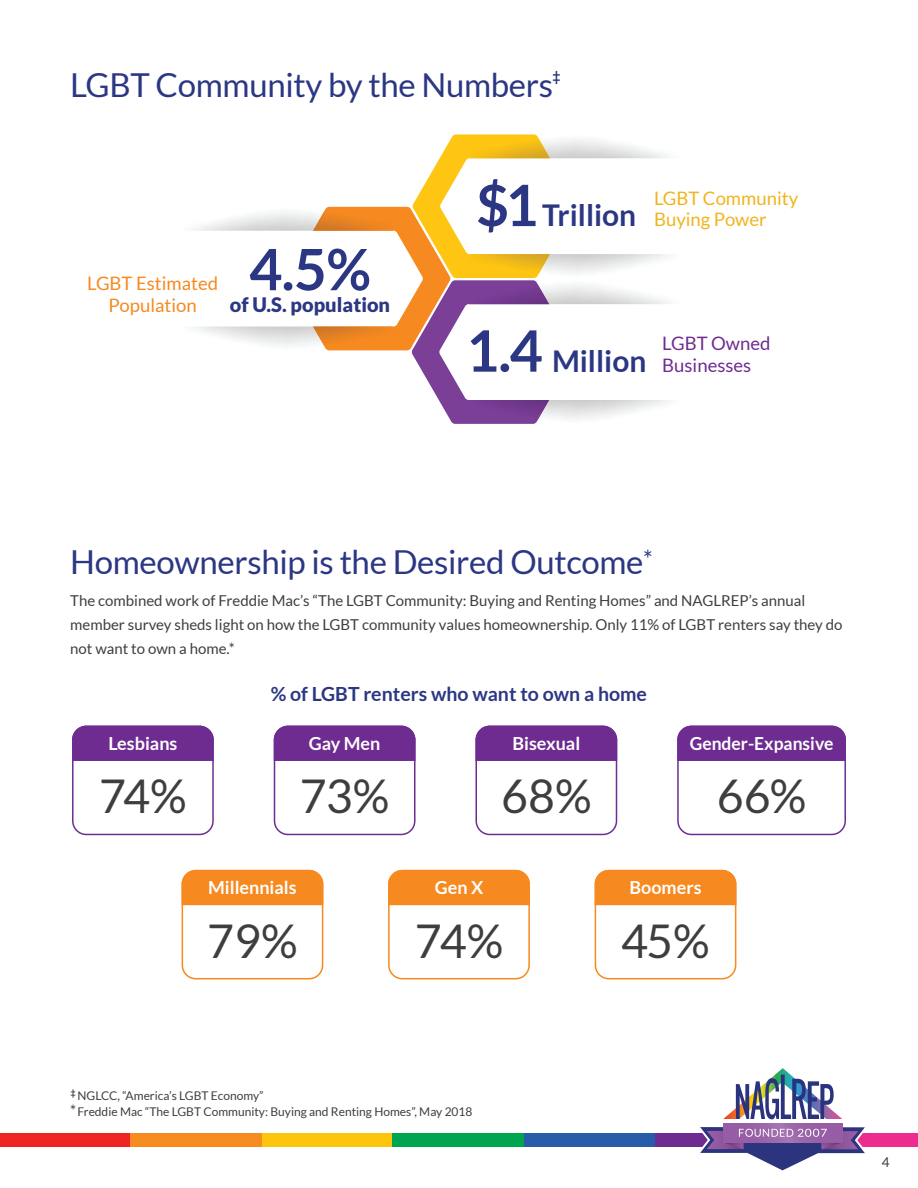
<style>
.page{position:relative;width:918px;height:1188px;background:#fff}
.page>*{position:absolute;margin:0;border:0;box-sizing:border-box;transform-origin:0 0}
.t1{font:700 57px "Lato";color:#2c3783}
.t2{font:46.5px "Lato";letter-spacing:-.02em;color:#3e3e3f}
.t3{font:33px "Lato";letter-spacing:-.01em;color:#2c3783}
.t4{font:700 30px "Lato";color:#2c3783}
.t5{font:900 19.95px "Lato";color:#2c3783}
.t6{font:700 19.5px "Lato";color:#2c3783}
.t7{font:18.6px/21.5px "Lato";color:#f1b41c}
.t8{font:18.6px/21.5px "Lato";color:#f6891f;text-align:center}
.t9{font:18.6px/21.5px "Lato";color:#6e2c91}
.t10{font:700 18px "Lato";color:#fff}
.t11{font:15px/24px "Lato";color:#3e3e3f}
.t12{font:13.5px "Lato";color:#3e3e3f}
.t13{font:12px/16.5px "Lato";color:#3e3e3f}
.s1{font-size:57px}
.s2{font-size:15px}
</style>
<div class="page">
<svg style="left:313px;top:134px;width:237px;height:290px"></svg>
<img style="left:469px;top:280px;width:201px;height:24px">
<img style="left:469px;top:285px;width:80px;height:19px">
<img style="left:469px;top:400px;width:80px;height:20px">
<div style="left:524px;top:1133px;width:131px;height:14px;background:#275caa"></div>
<div style="left:655px;top:1133px;width:131px;height:14px;background:#6e2c91"></div>
<div style="left:786px;top:1133px;width:132px;height:14px;background:#ed2c8f"></div>
<div style="left:262px;top:1133px;width:131px;height:14px;background:#fec50d"></div>
<div style="left:393px;top:1133px;width:131px;height:14px;background:#00a54f"></div>
<div style="left:0;top:1133px;width:130px;height:14px;background:#ee2323"></div>
<div style="left:130px;top:1133px;width:132px;height:14px;background:#f68b1f"></div>
<div style="left:72px;top:726px;width:142px;height:109px;border:2px solid #6e2c91;border-radius:14px"></div>
<svg style="left:72px;top:725px;width:142px;height:37px;background:#753797"></svg>
<div style="left:274px;top:726px;width:142px;height:109px;border:2px solid #6e2c91;border-radius:14px"></div>
<svg style="left:273px;top:725px;width:143px;height:37px;background:#763897"></svg>
<div style="left:475px;top:726px;width:142px;height:109px;border:2px solid #6e2c91;border-radius:14px"></div>
<svg style="left:475px;top:725px;width:143px;height:37px;background:#763897"></svg>
<div style="left:677px;top:726px;width:169px;height:109px;border:2px solid #6e2c91;border-radius:14px"></div>
<svg style="left:677px;top:725px;width:169px;height:37px;background:#753796"></svg>
<div style="left:182px;top:870px;width:141px;height:109px;border:2px solid #f6891f;border-radius:14px"></div>
<div style="left:388px;top:870px;width:142px;height:109px;border:2px solid #f6891f;border-radius:14px"></div>
<div style="left:595px;top:870px;width:141px;height:109px;border:2px solid #f6891f;border-radius:14px"></div>
<svg style="left:181px;top:869px;width:143px;height:37px;background:#f6902d"></svg>
<svg style="left:388px;top:869px;width:142px;height:37px;background:#f68f2b"></svg>
<svg style="left:594px;top:869px;width:143px;height:37px;background:#f6902d"></svg>
<svg style="left:723px;top:1123px;width:119px;height:2px"></svg>
<svg style="left:700px;top:1125px;width:165px;height:46px"></svg>
<svg style="left:723px;top:1068px;width:119px;height:51px"></svg>
<p class="t3" style="left:70px;top:67px;width:492px">LGBT Community by the Numbers<sup>‡</sup></p>
<p class="t8" style="left:87px;top:273px;width:133px">LGBT Estimated<br>Population</p>
<p class="t1" style="left:249px;top:237px;width:123px">4.5%</p>
<p class="t5" style="left:230px;top:293px;width:162px">of U.S. population</p>
<p class="t4" style="left:476px;top:198px;width:162px"><span class="s1">$1</span>Trillion</p>
<p class="t7" style="left:654px;top:187px;width:146px">LGBT Community<br>Buying Power</p>
<p class="t4" style="left:466px;top:344px;width:182px"><span class="s1">1.4</span> Million</p>
<p class="t9" style="left:662px;top:333px;width:110px">LGBT Owned<br>Businesses</p>
<p class="t3" style="left:70px;top:544px;width:584px">Homeownership is the Desired Outcome<sup>*</sup></p>
<p class="t11" style="left:70px;top:589px;width:774px">The combined work of Freddie Mac’s “The LGBT Community: Buying and Renting Homes” and NAGLREP’s annual member survey sheds light on how the LGBT community values homeownership. Only 11% of LGBT renters say they do not want to own a home.*</p>
<p class="t10" style="left:108px;top:733px;width:71px">Lesbians</p>
<p class="t2" style="left:99px;top:771px;width:89px">74%</p>
<p class="t6" style="left:271px;top:683px;width:378px">% of LGBT renters who want to own a home</p>
<p class="t10" style="left:309px;top:733px;width:73px">Gay Men</p>
<p class="t10" style="left:512px;top:733px;width:69px">Bisexual</p>
<p class="t10" style="left:690px;top:733px;width:145px">Gender-Expansive</p>
<p class="t2" style="left:300px;top:771px;width:91px">73%</p>
<p class="t2" style="left:501px;top:771px;width:92px">68%</p>
<p class="t2" style="left:717px;top:771px;width:91px">66%</p>
<p class="t10" style="left:208px;top:877px;width:90px">Millennials</p>
<p class="t10" style="left:435px;top:877px;width:50px">Gen X</p>
<p class="t10" style="left:629px;top:877px;width:74px">Boomers</p>
<p class="t2" style="left:207px;top:915px;width:92px">79%</p>
<p class="t2" style="left:415px;top:915px;width:90px">74%</p>
<p class="t2" style="left:621px;top:915px;width:90px">45%</p>
<p class="t13" style="left:70px;top:1087px;width:404px"><sup>‡</sup> NGLCC, “America’s LGBT Economy”<br><span class="s2">*</span>Freddie Mac “The LGBT Community: Buying and Renting Homes”, May 2018</p>
<p class="t12" style="left:882px;top:1155px;width:9px">4</p>
</div>
